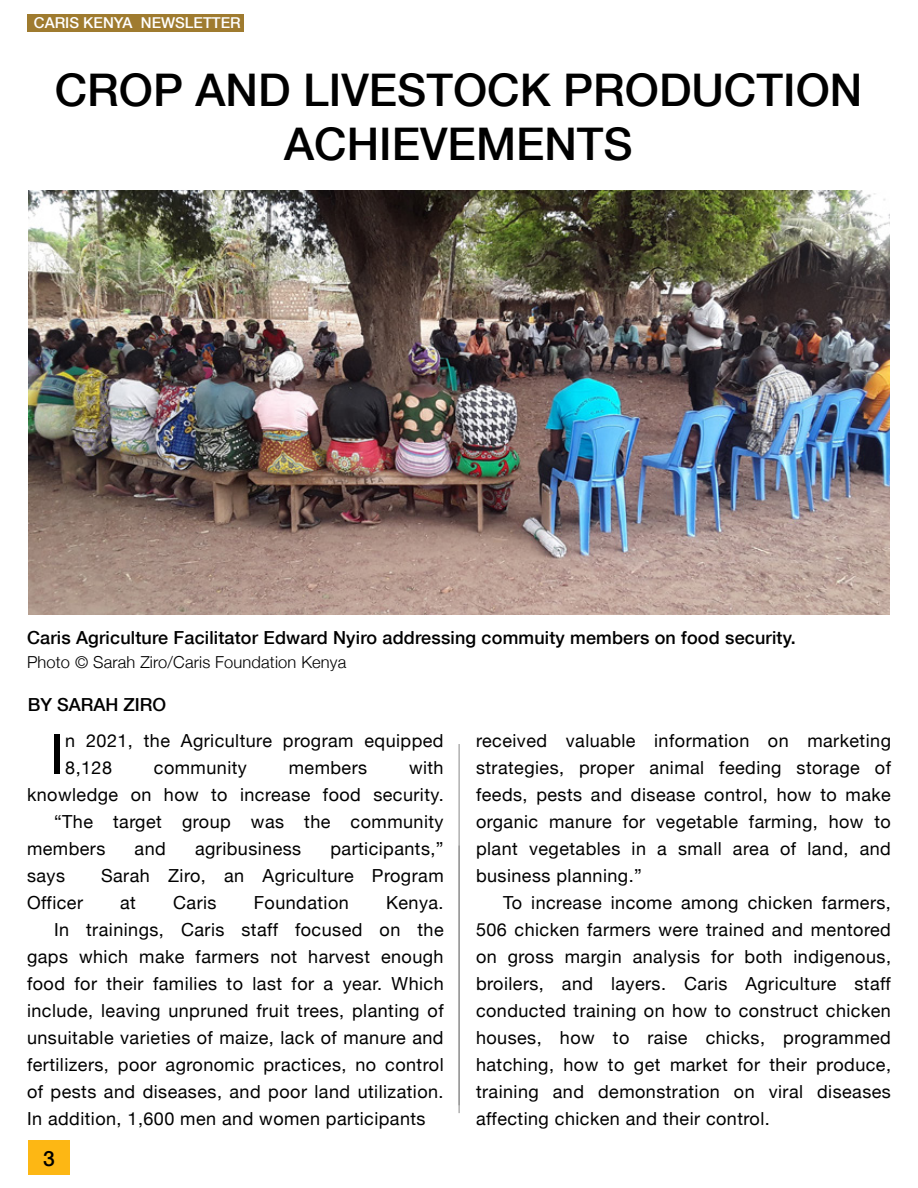
<style>
.page{position:relative;width:918px;height:1188px;background:#fff}
.page>*{position:absolute;margin:0;border:0;box-sizing:border-box;transform-origin:0 0}
.t1{font:55.8px "Helvetica Neue";color:#000}
.t2{font:500 45px/54px "Helvetica Neue";color:#000;text-align:center}
.t3{font:500 21px "Helvetica Neue";color:#000}
.t4{font:18px/27px "Helvetica Neue";letter-spacing:.025em;color:#000;text-align:justify}
.t5{font:500 18px "Helvetica Neue";letter-spacing:.01em;color:#000}
.t6{font:300 16.5px "Helvetica Neue";letter-spacing:.01em;color:#000}
.t7{font:500 15px "Helvetica Neue";color:#fff}
</style>
<div class="page">
<div style="left:28px;top:1140px;width:41px;height:34px;background:#fdb714"></div>
<div style="left:27px;top:15px;width:216px;height:17px;background:#9f7b2f"></div>
<hr style="left:459px;top:846px;width:1px;height:267px;background:#898989">
<img style="left:28px;top:190px;width:862px;height:424px">
<hr style="left:459px;top:744px;width:1px;height:361px;background:#898989">
<p class="t7" style="left:34px;top:13px;width:208px">CARIS KENYA NEWSLETTER</p>
<h2 class="t2" style="left:55px;top:62px;width:809px">CROP AND LIVESTOCK PRODUCTION<br>ACHIEVEMENTS</h2>
<p class="t5" style="left:27px;top:626px;width:770px">Caris Agriculture Facilitator Edward Nyiro addressing commuity members on food security.</p>
<p class="t6" style="left:27px;top:652px;width:321px">Photo © Sarah Ziro/Caris Foundation Kenya</p>
<p class="t5" style="left:28px;top:694px;width:140px">BY SARAH ZIRO</p>
<h1 class="t1" style="left:49px;top:721px;width:16px">I</h1>
<p class="t4" style="left:65px;top:727px;width:380px">n 2021, the Agriculture program equipped<br>8,128</p>
<p class="t4" style="left:154px;top:754px;width:94px">community</p>
<p class="t4" style="left:289px;top:754px;width:80px">members</p>
<p class="t4" style="left:409px;top:754px;width:36px">with</p>
<p class="t4" style="left:27px;top:781px;width:418px">knowledge on how to increase food security.</p>
<p class="t4" style="left:54px;top:808px;width:391px">“The target group was the community</p>
<p class="t4" style="left:27px;top:835px;width:80px">members</p>
<p class="t4" style="left:135px;top:835px;width:33px">and</p>
<p class="t4" style="left:195px;top:835px;width:108px">agribusiness</p>
<p class="t4" style="left:330px;top:835px;width:115px">participants,”</p>
<p class="t4" style="left:27px;top:862px;width:40px">says</p>
<p class="t4" style="left:101px;top:862px;width:344px">Sarah Ziro, an Agriculture Program</p>
<p class="t4" style="left:27px;top:889px;width:58px">Officer</p>
<p class="t4" style="left:120px;top:889px;width:17px">at</p>
<p class="t4" style="left:173px;top:889px;width:45px">Caris</p>
<p class="t4" style="left:254px;top:889px;width:97px">Foundation</p>
<p class="t4" style="left:386px;top:889px;width:59px">Kenya.</p>
<p class="t4" style="left:54px;top:916px;width:391px">In trainings, Caris staff focused on the</p>
<p class="t4" style="left:27px;top:943px;width:418px">gaps which make farmers not harvest enough</p>
<p class="t4" style="left:27px;top:970px;width:418px">food for their families to last for a year. Which</p>
<p class="t4" style="left:27px;top:997px;width:418px">include, leaving unpruned fruit trees, planting of</p>
<p class="t4" style="left:27px;top:1024px;width:418px">unsuitable varieties of maize, lack of manure and</p>
<p class="t4" style="left:27px;top:1051px;width:418px">fertilizers, poor agronomic practices, no control</p>
<p class="t4" style="left:27px;top:1078px;width:418px">of pests and diseases, and poor land utilization.</p>
<p class="t4" style="left:27px;top:1105px;width:400px">In addition, 1,600 men and women participants</p>
<p class="t3" style="left:43px;top:1146px;width:13px">3</p>
<p class="t4" style="left:476px;top:727px;width:416px">received valuable information on marketing strategies, proper animal feeding storage of feeds, pests and disease control, how to make organic manure for vegetable farming, how to plant vegetables in a small area of land, and business planning.”</p>
<p class="t4" style="left:476px;top:889px;width:416px;text-indent:27px">To increase income among chicken farmers, 506 chicken farmers were trained and mentored on gross margin analysis for both indigenous, broilers, and layers. Caris Agriculture staff conducted training on how to construct chicken houses, how to raise chicks, programmed hatching, how to get market for their produce, training and demonstration on viral diseases affecting chicken and their control.</p>
</div>
